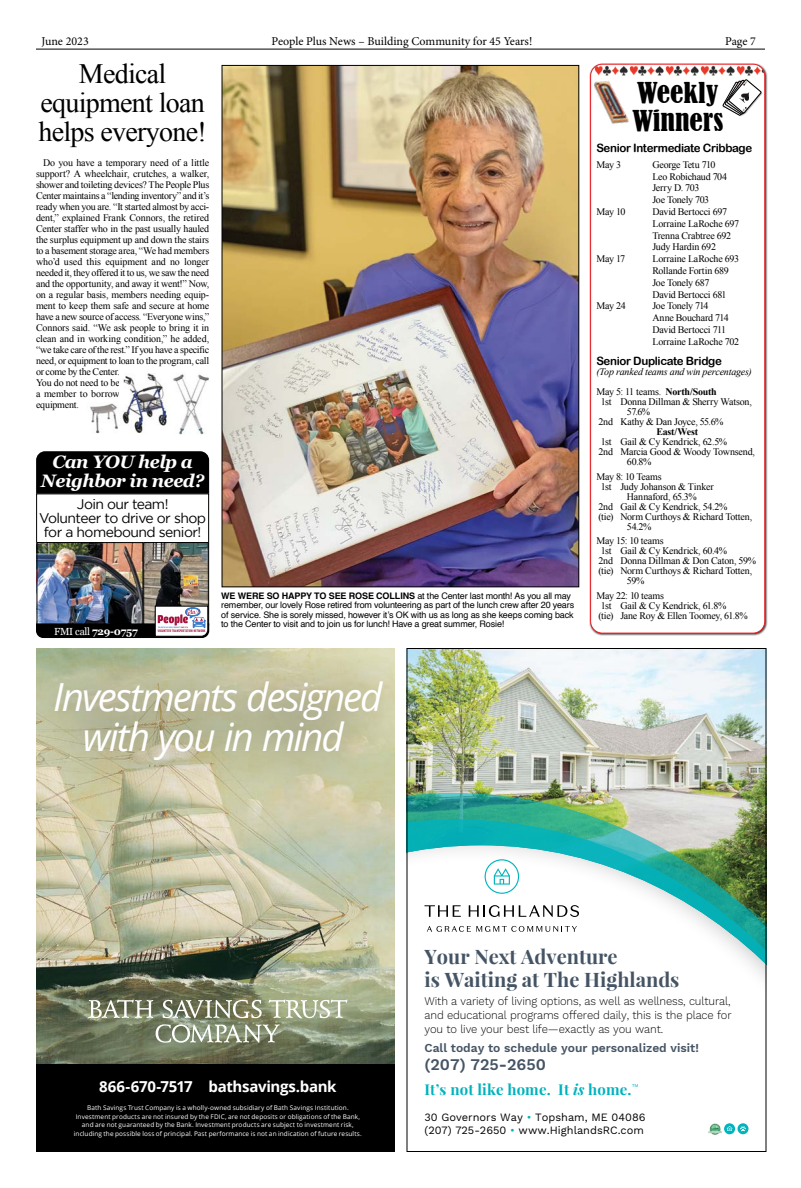
<style>
.page{position:relative;width:801px;height:1188px;background:#fff}
.page>*{position:absolute;margin:0;border:0;box-sizing:border-box;transform-origin:0 0}
.t1{font:italic 38.7px/39.8px "Open Sans";letter-spacing:-.055em;color:#fff;text-align:center}
.t2{font:28px/29px "Times New Roman";letter-spacing:-.025em;color:#000;text-align:center}
.t3{font:condensed 27px/28px "Bernard";color:#000;scale:1.1 1}
.t4{font:700 20px/23px "Playfair Display";color:#455464}
.t5{font:italic 700 18px/18.7px "Georgia";letter-spacing:-.025em;color:#fff;text-align:center}
.t6{font:600 16px "Work Sans";color:#455464}
.t7{font:700 15.1px "Open Sans";letter-spacing:-.02em;color:#fff}
.t8{font:700 15px "Playfair Display";letter-spacing:.01em;color:#00b3bd}
.t9{font:13.9px/13.9px "Gotham";letter-spacing:-.04em;color:#000;text-align:center}
.t10{font:12px "Minion Pro";letter-spacing:-.005em;color:#000}
.t11{font:600 12px "Work Sans";color:#455464}
.t12{font:300 11.5px/14px "Work Sans";letter-spacing:-.01em;color:#000;text-align:justify}
.t13{font:11.5px "Arial Rounded MT Bold";letter-spacing:-.03em;color:#000}
.t14{font:11px/13px "Work Sans";color:#000}
.t15{font:700 10.3px "Georgia";letter-spacing:-.025em;color:#fff}
.t16{font:10px/11px "Times New Roman";letter-spacing:-.02em;color:#000}
.t17{font:italic 10px/20.5px "Times New Roman";letter-spacing:-.015em;color:#000}
.t18{font:700 10px "Times New Roman";letter-spacing:-.02em;color:#000}
.t19{font:9px/9.5px "Helvetica";letter-spacing:-.015em;color:#000}
.t20{font:6.5px/8.6px "Open Sans";letter-spacing:.015em;color:#fff;text-align:center}
.t21{font:700 3.7px "Yanone Kaffeesatz";letter-spacing:.04em;color:#a6143e}
.s1{font-weight:400}
.s2{font-weight:700}
.s3{font-style:normal}
.s4{font-weight:700;font-style:normal}
.s5{font-style:italic}
.s6{color:#00b4bd}
</style>
<div class="page">
<hr style="left:36px;top:49px;width:729px;height:1px;background:#000">
<img style="left:36px;top:799px;width:359px;height:266px">
<div style="left:36px;top:1065px;width:359px;height:87px;background:#000"></div>
<svg style="left:88px;top:1000px;width:259px;height:43px;background:#929a81"></svg>
<div style="left:36px;top:648px;width:359px;height:151px;background:#000;opacity:.65"></div>
<div style="left:36px;top:451px;width:173px;height:43px;background:#000"></div>
<img style="left:39px;top:544px;width:168px;height:62px">
<div style="left:37px;top:542px;width:106px;height:84px;border:1px solid #000"></div>
<div style="left:143px;top:542px;width:66px;height:84px;border:1px solid #000"></div>
<img style="left:36px;top:606px;width:173px;height:32px">
<div style="left:590px;top:63px;width:178px;height:573px;background:#000;opacity:.75"></div>
<div style="left:591px;top:64px;width:174px;height:569px;background:#fff;border-radius:12px"></div>
<img style="left:593px;top:65px;width:172px;height:11px">
<div style="left:590px;top:64px;width:175px;height:570px;border:1px solid #ed1f24;border-radius:12px"></div>
<img style="left:589px;top:78px;width:40px;height:49px">
<img style="left:408px;top:650px;width:356px;height:143px">
<img style="left:408px;top:793px;width:356px;height:26px">
<svg style="left:408px;top:819px;width:356px;height:26px;background:#57b7ab"></svg>
<div style="left:406px;top:845px;width:360px;height:271px;background:#000;opacity:.25"></div>
<svg style="left:427px;top:926px;width:150px;height:6px"></svg>
<svg style="left:485px;top:859px;width:34px;height:35px"></svg>
<svg style="left:424px;top:905px;width:37px;height:12px"></svg>
<svg style="left:469px;top:905px;width:110px;height:12px"></svg>
<div style="left:724px;top:1123px;width:11px;height:11px;background:#00b4bd;border-radius:50%"></div>
<svg style="left:727px;top:1126px;width:6px;height:5px"></svg>
<div style="left:738px;top:1123px;width:10px;height:11px;background:#00b4bd;border-radius:50%"></div>
<svg style="left:740px;top:1126px;width:6px;height:5px"></svg>
<img style="left:708px;top:1123px;width:14px;height:11px">
<img style="left:224px;top:67px;width:353px;height:518px">
<img style="left:90px;top:403px;width:28px;height:31px">
<img style="left:122px;top:373px;width:45px;height:60px">
<img style="left:172px;top:374px;width:37px;height:61px">
<svg style="left:723px;top:79px;width:38px;height:37px"></svg>
<p class="t10" style="left:41px;top:33px;width:49px">June 2023</p>
<p class="t10" style="left:272px;top:33px;width:262px">People Plus News – Building Community for 45 Years!</p>
<p class="t10" style="left:725px;top:33px;width:32px">Page 7</p>
<h2 class="t2" style="left:39px;top:59px;width:170px">Medical equipment loan helps everyone!</h2>
<p class="t16" style="left:36px;top:157px;width:175px;text-indent:7px">Do you have a temporary need of a little support? A wheelchair, crutches, a walker, shower and toileting devices? The People Plus Center maintains a “lending inventory” and it’s ready when you are. “It started almost by acci&shy;dent,” explained Frank Connors, the retired Center staffer who in the past usually hauled the surplus equipment up and down the stairs to a basement storage area, “We had members who’d used this equipment and no longer needed it, they offered it to us, we saw the need and the opportunity, and away it went!” Now, on a regular basis, members needing equip&shy;ment to keep them safe and secure at home have a new source of access. “Everyone wins,” Connors said. “We ask people to bring it in clean and in working condition,” he added, “we take care of the rest.” If you have a specific need, or equipment to loan to the program, call or come by the Center.<br>You do not need to be<br>a member to borrow<br>equipment.</p>
<h3 class="t5" style="left:41px;top:452px;width:165px">Can YOU help a<br>Neighbor in need?</h3>
<h3 class="t9" style="left:39px;top:497px;width:168px">Join our team!<br>Volunteer to drive or shop for a homebound senior!</h3>
<p class="t15" style="left:54px;top:623px;width:85px"><span class="s1">FMI call</span> 729-0757</p>
<p class="t21" style="left:158px;top:629px;width:49px">VOLUNTEER TRANSPORTATION NETWORK</p>
<p class="t19" style="left:221px;top:591px;width:355px"><span class="s2">WE WERE SO HAPPY TO SEE ROSE COLLINS</span> at the Center last month! As you all may remember, our lovely Rose retired from volunteering as part of the lunch crew after 20 years of service. She is sorely missed, however it’s OK with us as long as she keeps coming back to the Center to visit and to join us for lunch! Have a great summer, Rosie!</p>
<h1 class="t1" style="left:53px;top:676px;width:331px">Investments designed with you in mind</h1>
<h3 class="t3" style="left:632px;top:79px;width:84px">Weekly<br>Winners</h3>
<p class="t13" style="left:596px;top:141px;width:157px">Senior Intermediate Cribbage</p>
<p class="t16" style="left:596px;top:159px;width:26px">May 3</p>
<p class="t16" style="left:652px;top:158px;width:76px;line-height:11.8px">George Tetu 710<br>Leo Robichaud 704<br>Jerry D. 703<br>Joe Tonely 703</p>
<p class="t16" style="left:596px;top:206px;width:31px">May 10</p>
<p class="t16" style="left:652px;top:206px;width:88px;line-height:11.8px">David Bertocci 697<br>Lorraine LaRoche 697<br>Trenna Crabtree 692<br>Judy Hardin 692</p>
<p class="t16" style="left:596px;top:253px;width:30px">May 17</p>
<p class="t16" style="left:652px;top:253px;width:88px;line-height:11.8px">Lorraine LaRoche 693<br>Rollande Fortin 689<br>Joe Tonely 687<br>David Bertocci 681</p>
<p class="t16" style="left:596px;top:300px;width:31px">May 24</p>
<p class="t16" style="left:652px;top:300px;width:88px;line-height:11.8px">Joe Tonely 714<br>Anne Bouchard 714<br>David Bertocci 711<br>Lorraine LaRoche 702</p>
<p class="t13" style="left:596px;top:354px;width:127px">Senior Duplicate Bridge</p>
<p class="t17" style="left:596px;top:361px;width:157px">(Top ranked teams and win percentages)<br><span class="s3">May 5: 11 teams.</span> <span class="s4">North/South</span></p>
<p class="t16" style="left:601px;top:396px;width:153px">1st Donna Dillman &amp; Sherry Watson,</p>
<p class="t16" style="left:627px;top:406px;width:25px">57.6%</p>
<p class="t16" style="left:599px;top:416px;width:126px">2nd Kathy &amp; Dan Joyce, 55.6%</p>
<p class="t18" style="left:656px;top:425px;width:43px">East/West</p>
<p class="t16" style="left:601px;top:436px;width:128px">1st Gail &amp; Cy Kendrick, 62.5%</p>
<p class="t16" style="left:599px;top:446px;width:158px">2nd Marcia Good &amp; Woody Townsend,</p>
<p class="t16" style="left:627px;top:456px;width:26px">60.8%</p>
<p class="t16" style="left:596px;top:471px;width:67px">May 8: 10 Teams</p>
<p class="t16" style="left:601px;top:481px;width:114px">1st Judy Johanson &amp; Tinker</p>
<p class="t16" style="left:627px;top:491px;width:71px">Hannaford, 65.3%</p>
<p class="t16" style="left:599px;top:501px;width:130px">2nd Gail &amp; Cy Kendrick, 54.2%</p>
<p class="t16" style="left:599px;top:511px;width:155px">(tie) Norm Curthoys &amp; Richard Totten,</p>
<p class="t16" style="left:627px;top:521px;width:26px">54.2%</p>
<p class="t16" style="left:596px;top:535px;width:69px">May 15: 10 teams</p>
<p class="t16" style="left:601px;top:545px;width:128px">1st Gail &amp; Cy Kendrick, 60.4%</p>
<p class="t16" style="left:599px;top:555px;width:159px">2nd Donna Dillman &amp; Don Caton, 59%</p>
<p class="t16" style="left:599px;top:565px;width:155px">(tie) Norm Curthoys &amp; Richard Totten,</p>
<p class="t16" style="left:627px;top:575px;width:19px">59%</p>
<p class="t16" style="left:596px;top:590px;width:153px;line-height:10px">May 22: 10 teams<br>1st Gail &amp; Cy Kendrick, 61.8%<br>(tie) Jane Roy &amp; Ellen Toomey, 61.8%</p>
<h3 class="t7" style="left:99px;top:1076px;width:239px">866-670-7517 bathsavings.bank</h3>
<p class="t20" style="left:74px;top:1103px;width:289px">Bath Savings Trust Company is a wholly-owned subsidiary of Bath Savings Institution.<br>Investment products are not insured by the FDIC, are not deposits or obligations of the Bank, and are not guaranteed by the Bank. Investment products are subject to investment risk, including the possible loss of principal. Past performance is not an indication of future results.</p>
<h3 class="t4" style="left:424px;top:944px;width:257px">Your Next Adventure<br>is Waiting at The Highlands</h3>
<p class="t12" style="left:424px;top:995px;width:309px">With a variety of living options, as well as wellness, cultural, and educational programs offered daily, this is the place for you to live your best life—exactly as you want.</p>
<p class="t11" style="left:424px;top:1041px;width:276px">Call today to schedule your personalized visit!</p>
<h3 class="t6" style="left:424px;top:1055px;width:123px">(207) 725-2650</h3>
<h3 class="t8" style="left:424px;top:1080px;width:216px">It’s not like home. It <span class="s5">is</span> home.<sup>™</sup></h3>
<p class="t14" style="left:424px;top:1111px;width:223px">30 Governors Way <span class="s6">•</span> Topsham, ME 04086 (207) 725-2650 <span class="s6">•</span> www.HighlandsRC.com</p>
</div>
